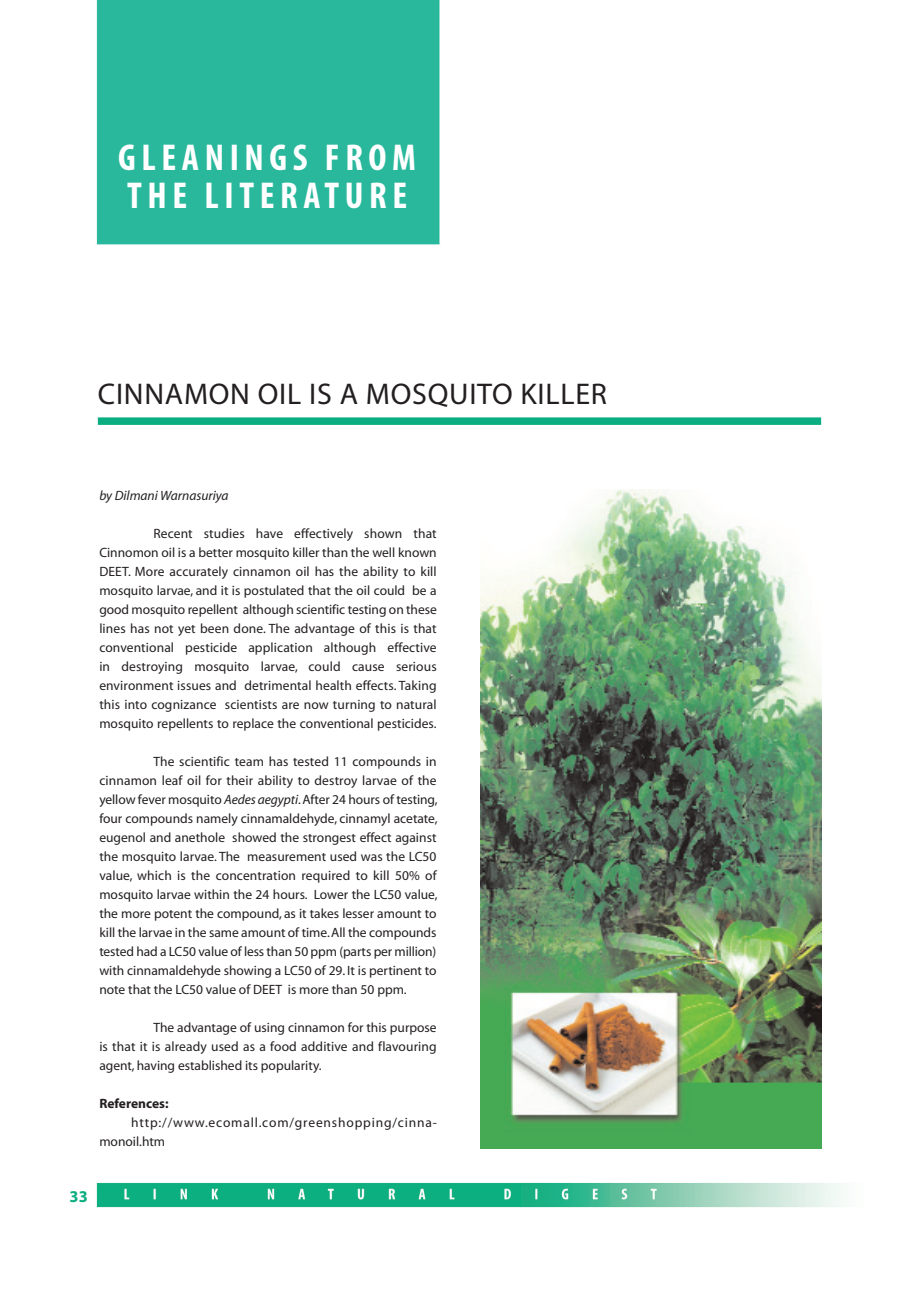
<style>
.page{position:relative;width:919px;height:1289px;background:#fff}
.page>*{position:absolute;margin:0;border:0;box-sizing:border-box;transform-origin:0 0}
.t1{font:700 condensed 37.5px/37.5px "Myriad Pro";letter-spacing:.15em;color:#fff}
.t2{font:30px "Myriad";letter-spacing:.025em;color:#231f20}
.t3{font:700 16.5px "Myriad";color:#0bae80}
.t4{font:13.5px/19px "Myriad";color:#231f20;text-align:justify}
.t5{font:13.5px/19px "Myriad";letter-spacing:.06em;color:#231f20}
.t6{font:italic 13.5px "Myriad";color:#231f20}
.t7{font:700 13.5px "Myriad";color:#231f20}
.s1{font-style:italic}
</style>
<div class="page">
<img style="left:96px;top:0;width:752px;height:1208px">
<div style="left:98px;top:417px;width:723px;height:8px;background:#0bae80"></div>
<img style="left:480px;top:489px;width:341px;height:659px">
<h1 class="t1" style="left:118px;top:142px;width:299px">GLEANINGS FROM<br>THE LITERATURE</h1>
<h2 class="t2" style="left:98px;top:383px;width:510px">CINNAMON OIL IS A MOSQUITO KILLER</h2>
<p class="t6" style="left:99px;top:490px;width:131px">by Dilmani Warnasuriya</p>
<p class="t4" style="left:99px;top:525px;width:339px;text-indent:54px">Recent studies have effectively shown that Cinnomon oil is a better mosquito killer than the well known DEET. More accurately cinnamon oil has the ability to kill mosquito larvae, and it is postulated that the oil could be a good mosquito repellent although scientific testing on these lines has not yet been done. The advantage of this is that conventional pesticide application although effective in destroying mosquito larvae, could cause serious environment issues and detrimental health effects. Taking this into cognizance scientists are now turning to natural mosquito repellents to replace the conventional pesticides.</p>
<p class="t4" style="left:99px;top:753px;width:340px;text-indent:54px">The scientific team has tested 11 compounds in cinnamon leaf oil for their ability to destroy larvae of the yellow fever mosquito <span class="s1">Aedes aegypti</span>. After 24 hours of testing, four compounds namely cinnamaldehyde, cinnamyl acetate, eugenol and anethole showed the strongest effect against the mosquito larvae. The measurement used was the LC50 value, which is the concentration required to kill 50% of mosquito larvae within the 24 hours. Lower the LC50 value, the more potent the compound, as it takes lesser amount to kill the larvae in the same amount of time. All the compounds tested had a LC50 value of less than 50 ppm (parts per million) with cinnamaldehyde showing a LC50 of 29. It is pertinent to note that the LC50 value of DEET is more than 50 ppm.</p>
<p class="t4" style="left:99px;top:1019px;width:339px;text-indent:54px">The advantage of using cinnamon for this purpose is that it is already used as a food additive and flavouring agent, having established its popularity.</p>
<p class="t7" style="left:99px;top:1098px;width:71px">References:</p>
<p class="t5" style="left:99px;top:1113px;width:339px;text-indent:32px">http://www.ecomall.com/greenshopping/cinna&shy;monoil.htm</p>
<p class="t3" style="left:70px;top:1190px;width:20px">33</p>
</div>
